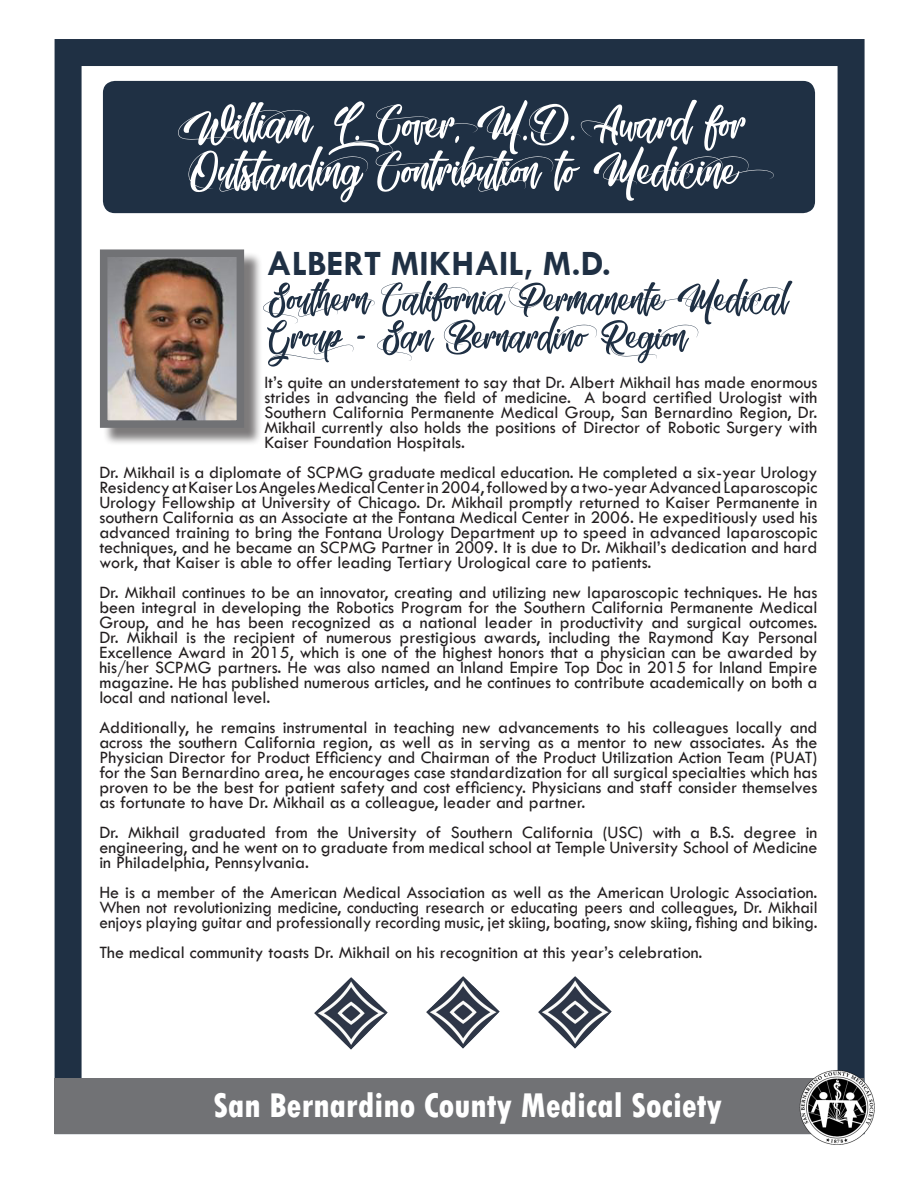
<style>
.page{position:relative;width:918px;height:1188px;background:#fff}
.page>*{position:absolute;margin:0;border:0;box-sizing:border-box;transform-origin:0 0}
.t1{font:64.5px/46.5px "Moving Skate";color:#fff}
.t2{font:54px "Moving Skate";color:#1f3044}
.t3{font:800 condensed 36px "Tw Cen";color:#fff;scale:.96 1}
.t4{font:700 36px "Tw Cen";color:#1f3044}
.t5{font:18px/15px "Tw Cen";color:#231f20;text-align:justify}
</style>
<div class="page">
<div style="left:55px;top:39px;width:810px;height:1095px;border:27px solid #1f3044"></div>
<div style="left:103px;top:252px;width:159px;height:194px;background:#231f20;opacity:.59"></div>
<img style="left:109px;top:258px;width:126px;height:161px">
<div style="left:100px;top:249px;width:144px;height:179px;border:8px solid #717275"></div>
<div style="left:54px;top:1079px;width:810px;height:55px;background:#717275"></div>
<img style="left:795px;top:1065px;width:80px;height:80px">
<img style="left:426px;top:976px;width:74px;height:73px">
<img style="left:314px;top:978px;width:74px;height:72px">
<img style="left:538px;top:976px;width:73px;height:73px">
<div style="left:101px;top:79px;width:716px;height:136px;background:#1f3044;border-radius:14px"></div>
<div style="left:100px;top:78px;width:718px;height:138px;border:3px solid #fff;border-radius:14px"></div>
<p class="t1" style="left:181px;top:104px;width:595px">William L. Cover, M.D. Award for<br>Outstanding Contribution to Medicine</p>
<p class="t4" style="left:267px;top:242px;width:346px">ALBERT MIKHAIL, M.D.</p>
<p class="t2" style="left:267px;top:274px;width:522px">Southern California PermanenteMedical</p>
<p class="t2" style="left:267px;top:311px;width:433px">Group - San Bernardino Region</p>
<p class="t5" style="left:264px;top:375px;width:555px">It’s quite an understatement to say that Dr. Albert Mikhail has made enormous strides in advancing the field of medicine. A board certified Urologist with Southern California Permanente Medical Group, San Bernardino Region, Dr.<br>Mikhail currently also holds the positions of Director of Robotic Surgery with Kaiser Foundation Hospitals.</p>
<p class="t5" style="left:99px;top:465px;width:720px">Dr. Mikhail is a diplomate of SCPMG graduate medical education. He completed a six-year Urology Residency at Kaiser Los Angeles Medical Center in 2004, followed by a two-year Advanced Laparoscopic Urology Fellowship at University of Chicago. Dr. Mikhail promptly returned to Kaiser Permanente in southern California as an Associate at the Fontana Medical Center in 2006. He expeditiously used his advanced training to bring the Fontana Urology Department up to speed in advanced laparoscopic techniques, and he became an SCPMG Partner in 2009. It is due to Dr. Mikhail’s dedication and hard work, that Kaiser is able to offer leading Tertiary Urological care to patients.</p>
<p class="t5" style="left:99px;top:585px;width:720px">Dr. Mikhail continues to be an innovator, creating and utilizing new laparoscopic techniques. He has been integral in developing the Robotics Program for the Southern California Permanente Medical Group, and he has been recognized as a national leader in productivity and surgical outcomes.<br>Dr. Mikhail is the recipient of numerous prestigious awards, including the Raymond Kay Personal Excellence Award in 2015, which is one of the highest honors that a physician can be awarded by his/her SCPMG partners. He was also named an Inland Empire Top Doc in 2015 for Inland Empire magazine. He has published numerous articles, and he continues to contribute academically on both a local and national level.</p>
<p class="t5" style="left:99px;top:720px;width:720px">Additionally, he remains instrumental in teaching new advancements to his colleagues locally and across the southern California region, as well as in serving as a mentor to new associates. As the Physician Director for Product Efficiency and Chairman of the Product Utilization Action Team (PUAT) for the San Bernardino area, he encourages case standardization for all surgical specialties which has proven to be the best for patient safety and cost efficiency. Physicians and staff consider themselves as fortunate to have Dr. Mikhail as a colleague, leader and partner.</p>
<p class="t5" style="left:99px;top:825px;width:720px">Dr. Mikhail graduated from the University of Southern California (USC) with a B.S. degree in engineering, and he went on to graduate from medical school at Temple University School of Medicine in Philadelphia, Pennsylvania.</p>
<p class="t5" style="left:99px;top:885px;width:720px">He is a member of the American Medical Association as well as the American Urologic Association.<br>When not revolutionizing medicine, conducting research or educating peers and colleagues, Dr. Mikhail enjoys playing guitar and professionally recording music, jet skiing, boating, snow skiing, fishing and biking.</p>
<p class="t5" style="left:99px;top:945px;width:605px">The medical community toasts Dr. Mikhail on his recognition at this year’s celebration.</p>
<p class="t3" style="left:213px;top:1084px;width:531px">San Bernardino County Medical Society</p>
</div>
